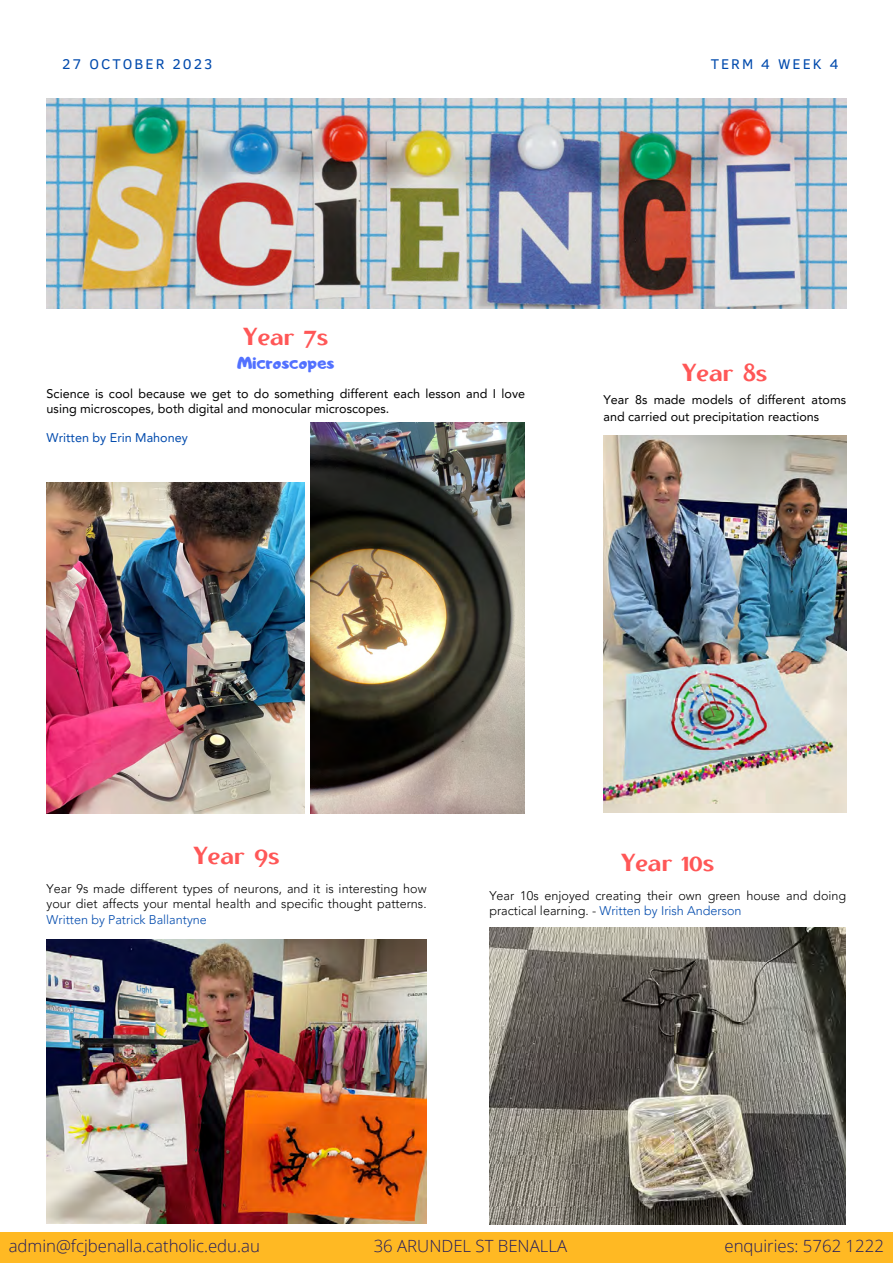
<style>
.page{position:relative;width:893px;height:1264px;background:#fff}
.page>*{position:absolute;margin:0;border:0;box-sizing:border-box;transform-origin:0 0}
.t1{font:24.45px "Ethna";color:#ff5757}
.t2{font:17.1px "Adigiana Toybox";color:#5271ff}
.t3{font:300 16.8px "Open Sans";color:#201a5e}
.t4{font:14.4px "Clear Sans";letter-spacing:.14em;color:#004aad}
.t5{font:300 12.6px/15.1px "Avenir LT Pro";color:#000;text-align:justify}
.t6{font:12.6px/14.7px "Avenir LT Pro";color:#000}
.t7{font:12.6px "Avenir LT Pro";color:#004aad}
.s1{color:#004aad}
</style>
<div class="page">
<div style="left:0;top:1232px;width:892px;height:30px;background:#ffb923"></div>
<img style="left:47px;top:99px;width:799px;height:209px">
<img style="left:47px;top:939px;width:380px;height:284px">
<img style="left:489px;top:927px;width:356px;height:297px">
<img style="left:47px;top:482px;width:257px;height:331px">
<img style="left:310px;top:423px;width:215px;height:390px">
<img style="left:603px;top:435px;width:243px;height:377px">
<p class="t4" style="left:62px;top:54px;width:152px">27 OCTOBER 2023</p>
<p class="t4" style="left:710px;top:54px;width:129px">TERM 4 WEEK 4</p>
<p class="t1" style="left:243px;top:328px;width:87px">Year 7s</p>
<p class="t2" style="left:237px;top:351px;width:99px">Microscopes</p>
<p class="t6" style="left:47px;top:387px;width:480px">Science is cool because we get to do something different each lesson and I love using microscopes, both digital and monocular microscopes.</p>
<p class="t7" style="left:47px;top:432px;width:143px">Written by Erin Mahoney</p>
<p class="t1" style="left:682px;top:364px;width:87px">Year 8s</p>
<p class="t6" style="left:603px;top:392px;width:244px;line-height:16.6px">Year 8s made models of different atoms and carried out precipitation reactions</p>
<p class="t1" style="left:193px;top:847px;width:88px">Year 9s</p>
<p class="t5" style="left:47px;top:882px;width:381px">Year 9s made different types of neurons, and it is interesting how your diet affects your mental health and specific thought patterns.<br><span class="s1">Written by Patrick Ballantyne</span></p>
<p class="t1" style="left:621px;top:854px;width:95px">Year 10s</p>
<p class="t5" style="left:489px;top:889px;width:358px">Year 10s enjoyed creating their own green house and doing practical learning. - <span class="s1">Written by Irish Anderson</span></p>
<p class="t3" style="left:9px;top:1233px;width:253px">admin@fcjbenalla.catholic.edu.au</p>
<p class="t3" style="left:373px;top:1233px;width:195px">36 ARUNDEL ST BENALLA</p>
<p class="t3" style="left:724px;top:1233px;width:161px">enquiries: 5762 1222</p>
</div>
